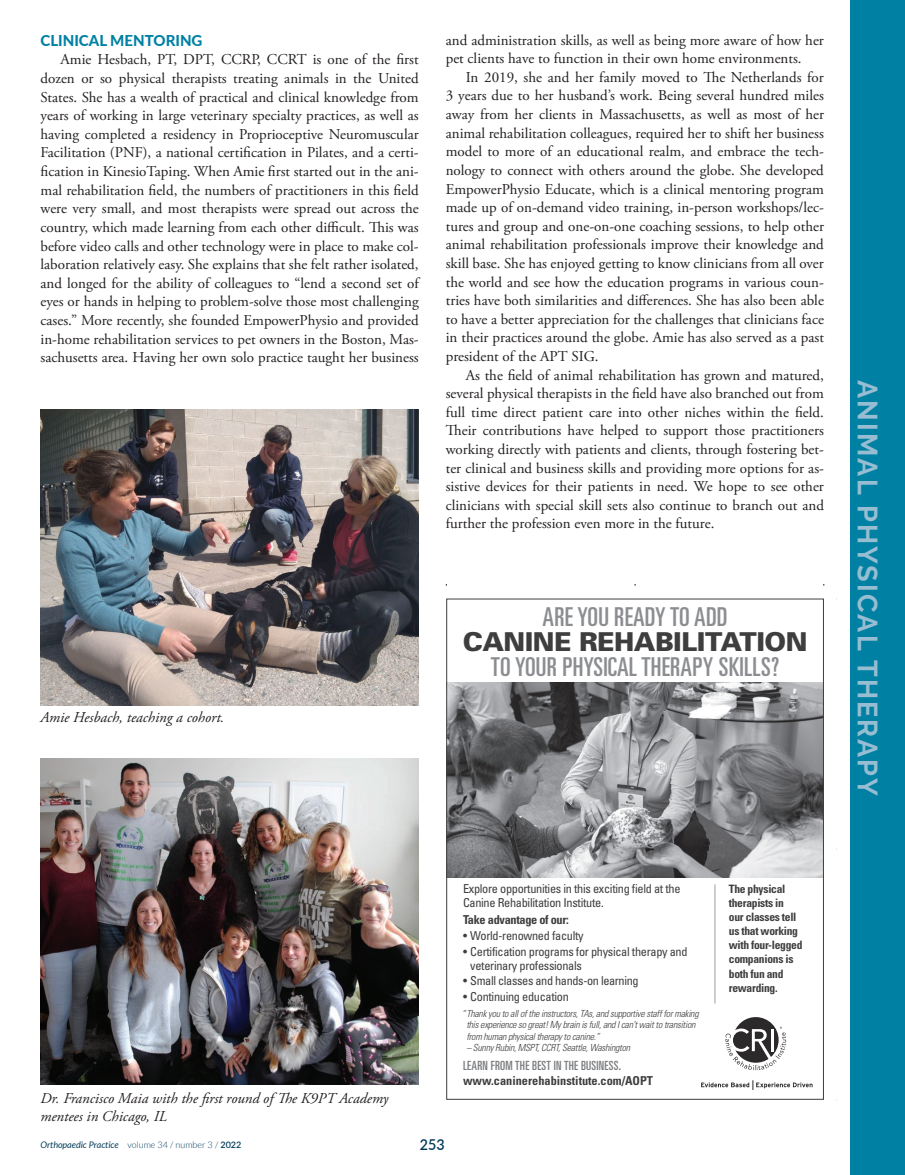
<style>
.page{position:relative;width:905px;height:1175px;background:#fff}
.page>*{position:absolute;margin:0;border:0;box-sizing:border-box;transform-origin:0 0}
.t1{font:700 27.75px "Raleway";letter-spacing:.08em;color:#96bdd1}
.t2{font:ultra-condensed 25.95px "Univers";letter-spacing:.01em;color:#8b8d90}
.t3{font:900 25.95px "Univers";letter-spacing:-.02em;color:#3e3e3f}
.t4{font:15px/18.6px "Adobe Garamond Pro";color:#231f20;text-align:justify}
.t5{font:italic 15px/17.2px "Adobe Garamond Pro";color:#231f20}
.t6{font:800 15px "Lato";color:#0081a3}
.t7{font:600 15px "Lato";color:#023b5a;scale:.95 1}
.t8{font:ultra-condensed 12.6px "Univers";letter-spacing:.02em;color:#7a7c7f}
.t9{font:condensed 12.3px/14.1px "Univers";letter-spacing:-.025em;color:#3e3e3f}
.t10{font:700 condensed 12.3px "Univers";color:#3e3e3f}
.t11{font:700 condensed 12.3px "Univers";letter-spacing:-.025em;color:#3e3e3f}
.t12{font:700 condensed 11.55px/14.1px "Univers";letter-spacing:-.025em;color:#3e3e3f}
.t13{font:italic 300 condensed 9.75px/11.6px "Univers";color:#3e3e3f}
.t14{font:italic 9px "Lato";color:#023b5a}
.s1{font-weight:300;font-style:normal}
.s2{font-weight:600;font-style:normal}
</style>
<div class="page">
<img style="left:40px;top:758px;width:378px;height:326px">
<img style="left:40px;top:409px;width:378px;height:296px">
<img style="left:448px;top:682px;width:373px;height:195px">
<svg style="left:725px;top:1017px;width:61px;height:53px"></svg>
<svg style="left:701px;top:1080px;width:111px;height:10px"></svg>
<hr style="left:714px;top:884px;width:1px;height:119px;background:#9d9fa2">
<div style="left:850px;top:0;width:54px;height:1174px;background:#0081a3"></div>
<p class="t6" style="left:40px;top:29px;width:163px">CLINICAL MENTORING</p>
<p class="t4" style="left:40px;top:51px;width:380px;text-indent:20px">Amie Hesbach, PT, DPT, CCRP, CCRT is one of the first dozen or so physical therapists treating animals in the United States. She has a wealth of practical and clinical knowledge from years of working in large veterinary specialty practices, as well as having completed a residency in Proprioceptive Neuromuscular Facilitation (PNF), a national certification in Pilates, and a certi&shy;fication in KinesioTaping. When Amie first started out in the ani&shy;mal rehabilitation field, the numbers of practitioners in this field were very small, and most therapists were spread out across the country, which made learning from each other difficult. This was before video calls and other technology were in place to make col&shy;laboration relatively easy. She explains that she felt rather isolated, and longed for the ability of colleagues to “lend a second set of eyes or hands in helping to problem-solve those most challenging cases.” More recently, she founded EmpowerPhysio and provided in-home rehabilitation services to pet owners in the Boston, Mas&shy;sachusetts area. Having her own solo practice taught her business</p>
<p class="t4" style="left:446px;top:31px;width:380px">and administration skills, as well as being more aware of how her pet clients have to function in their own home environments.</p>
<p class="t4" style="left:446px;top:68px;width:380px;text-indent:20px">In 2019, she and her family moved to The Netherlands for 3 years due to her husband’s work. Being several hundred miles away from her clients in Massachusetts, as well as most of her animal rehabilitation colleagues, required her to shift her business model to more of an educational realm, and embrace the tech&shy;nology to connect with others around the globe. She developed EmpowerPhysio Educate, which is a clinical mentoring program made up of on-demand video training, in-person workshops/lec&shy;tures and group and one-on-one coaching sessions, to help other animal rehabilitation professionals improve their knowledge and skill base. She has enjoyed getting to know clinicians from all over the world and see how the education programs in various coun&shy;tries have both similarities and differences. She has also been able to have a better appreciation for the challenges that clinicians face in their practices around the globe. Amie has also served as a past president of the APT SIG.</p>
<p class="t4" style="left:446px;top:366px;width:380px;text-indent:20px">As the field of animal rehabilitation has grown and matured, several physical therapists in the field have also branched out from full time direct patient care into other niches within the field.<br>Their contributions have helped to support those practitioners working directly with patients and clients, through fostering bet&shy;ter clinical and business skills and providing more options for as&shy;sistive devices for their patients in need. We hope to see other clinicians with special skill sets also continue to branch out and further the profession even more in the future.</p>
<p class="t5" style="left:40px;top:709px;width:185px">Amie Hesbach, teaching a cohort.</p>
<h2 class="t2" style="left:542px;top:602px;width:186px">ARE YOU READY TO ADD</h2>
<h2 class="t3" style="left:462px;top:626px;width:346px">CANINE REHABILITATION</h2>
<h2 class="t2" style="left:491px;top:652px;width:290px">TO YOUR PHYSICAL THERAPY SKILLS?</h2>
<h1 class="t1" style="left:883px;top:380px;width:417px;rotate:90deg">ANIMAL PHYSICAL THERAPY</h1>
<p class="t5" style="left:40px;top:1090px;width:349px">Dr. Francisco Maia with the first round of The K9PT Academy mentees in Chicago, IL</p>
<p class="t14" style="left:40px;top:1139px;width:202px">Orthopaedic Practice <span class="s1">volume 34 / number 3 /</span> <span class="s2">2022</span></p>
<p class="t7" style="left:420px;top:1133px;width:28px">253</p>
<p class="t9" style="left:463px;top:881px;width:219px">Explore opportunities in this exciting field at the<br>Canine Rehabilitation Institute.</p>
<p class="t11" style="left:463px;top:912px;width:107px">Take advantage of our:</p>
<p class="t9" style="left:463px;top:928px;width:122px">• World-renowned faculty</p>
<p class="t9" style="left:470px;top:943px;width:219px;text-indent:-7px">• Certification programs for physical therapy and veterinary professionals</p>
<p class="t9" style="left:463px;top:973px;width:177px">• Small classes and hands-on learning</p>
<p class="t9" style="left:463px;top:989px;width:107px">• Continuing education</p>
<p class="t13" style="left:466px;top:1007px;width:236px;text-indent:-4px">“Thankyoutoalloftheinstructors,TAs,andsupportivestaffformaking thisexperiencesogreat!Mybrainisfull,andIcan’twaittotransition from humanphysicaltherapytocanine.” –SunnyRubin,MSPT,CCRT,Seattle,Washington</p>
<p class="t8" style="left:463px;top:1058px;width:159px">LEARN FROM THE BEST IN THE BUSINESS.</p>
<p class="t10" style="left:463px;top:1072px;width:191px">www.caninerehabinstitute.com/AOPT</p>
<p class="t12" style="left:728px;top:881px;width:75px">The physical therapists in<br>our classes tell us that working with four-legged companions is both fun and rewarding.</p>
</div>
